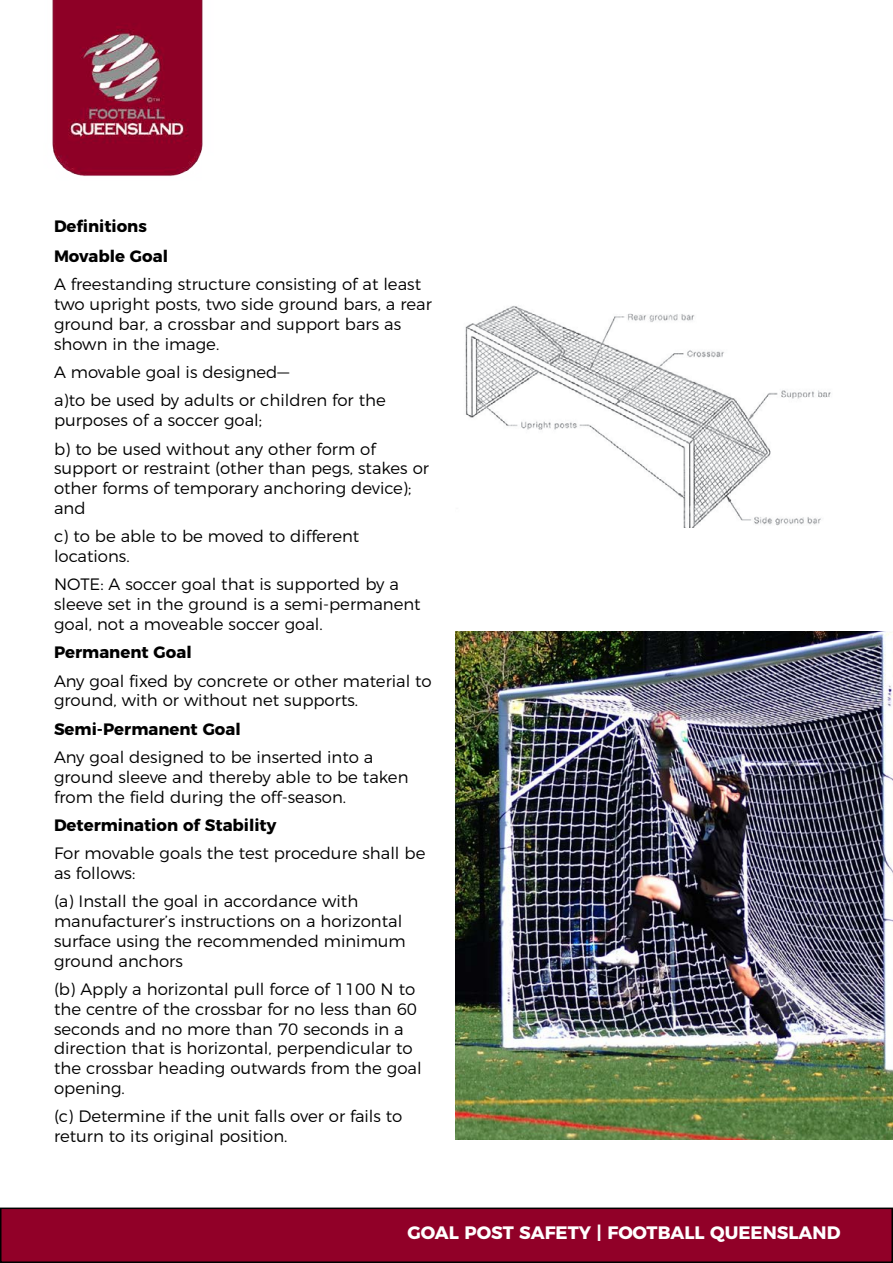
<style>
.page{position:relative;width:893px;height:1263px;background:#fff}
.page>*{position:absolute;margin:0;border:0;box-sizing:border-box;transform-origin:0 0}
.t1{font:700 18px "Montserrat";color:#fff}
.t2{font:300 16.5px/19.8px "Montserrat";color:#000}
.t3{font:700 16.5px/30.2px "Montserrat";color:#000}
</style>
<div class="page">
<img style="left:52px;top:0;width:151px;height:176px">
<div style="left:1px;top:1208px;width:891px;height:54px;background:#910028"></div>
<div style="left:0;top:1207px;width:893px;height:56px;border:2px solid #000"></div>
<img style="left:465px;top:306px;width:366px;height:222px">
<img style="left:455px;top:631px;width:438px;height:509px">
<p class="t3" style="left:54px;top:210px;width:115px">Definitions<br>Movable Goal</p>
<p class="t2" style="left:54px;top:273px;width:379px">A freestanding structure consisting of at least two upright posts, two side ground bars, a rear ground bar, a crossbar and support bars as shown in the image.</p>
<p class="t2" style="left:54px;top:357px;width:333px;line-height:28.3px">A movable goal is designed—<br>a)to be used by adults or children for the</p>
<p class="t2" style="left:54px;top:405px;width:323px;line-height:28.3px">purposes of a soccer goal;<br>b) to be used without any other form of</p>
<p class="t2" style="left:54px;top:457px;width:377px">support or restraint (other than pegs, stakes or other forms of temporary anchoring device); and</p>
<p class="t2" style="left:54px;top:525px;width:307px">c) to be able to be moved to different locations.</p>
<p class="t2" style="left:54px;top:573px;width:368px">NOTE: A soccer goal that is supported by a sleeve set in the ground is a semi-permanent goal, not a moveable soccer goal.</p>
<p class="t3" style="left:54px;top:636px;width:139px">Permanent Goal</p>
<p class="t2" style="left:54px;top:669px;width:379px">Any goal fixed by concrete or other material to ground, with or without net supports.</p>
<p class="t3" style="left:54px;top:712px;width:188px">Semi-Permanent Goal</p>
<p class="t2" style="left:54px;top:746px;width:356px">Any goal designed to be inserted into a ground sleeve and thereby able to be taken from the field during the off-season.</p>
<p class="t3" style="left:54px;top:809px;width:224px">Determination of Stability</p>
<p class="t2" style="left:54px;top:842px;width:373px">For movable goals the test procedure shall be as follows:</p>
<p class="t2" style="left:54px;top:890px;width:353px">(a) Install the goal in accordance with manufacturer’s instructions on a horizontal surface using the recommended minimum ground anchors</p>
<p class="t2" style="left:54px;top:978px;width:369px">(b) Apply a horizontal pull force of 1100 N to the centre of the crossbar for no less than 60 seconds and no more than 70 seconds in a direction that is horizontal, perpendicular to the crossbar heading outwards from the goal opening.</p>
<p class="t2" style="left:54px;top:1105px;width:350px">(c) Determine if the unit falls over or fails to return to its original position.</p>
<p class="t1" style="left:407px;top:1218px;width:434px">GOAL POST SAFETY | FOOTBALL QUEENSLAND</p>
</div>
